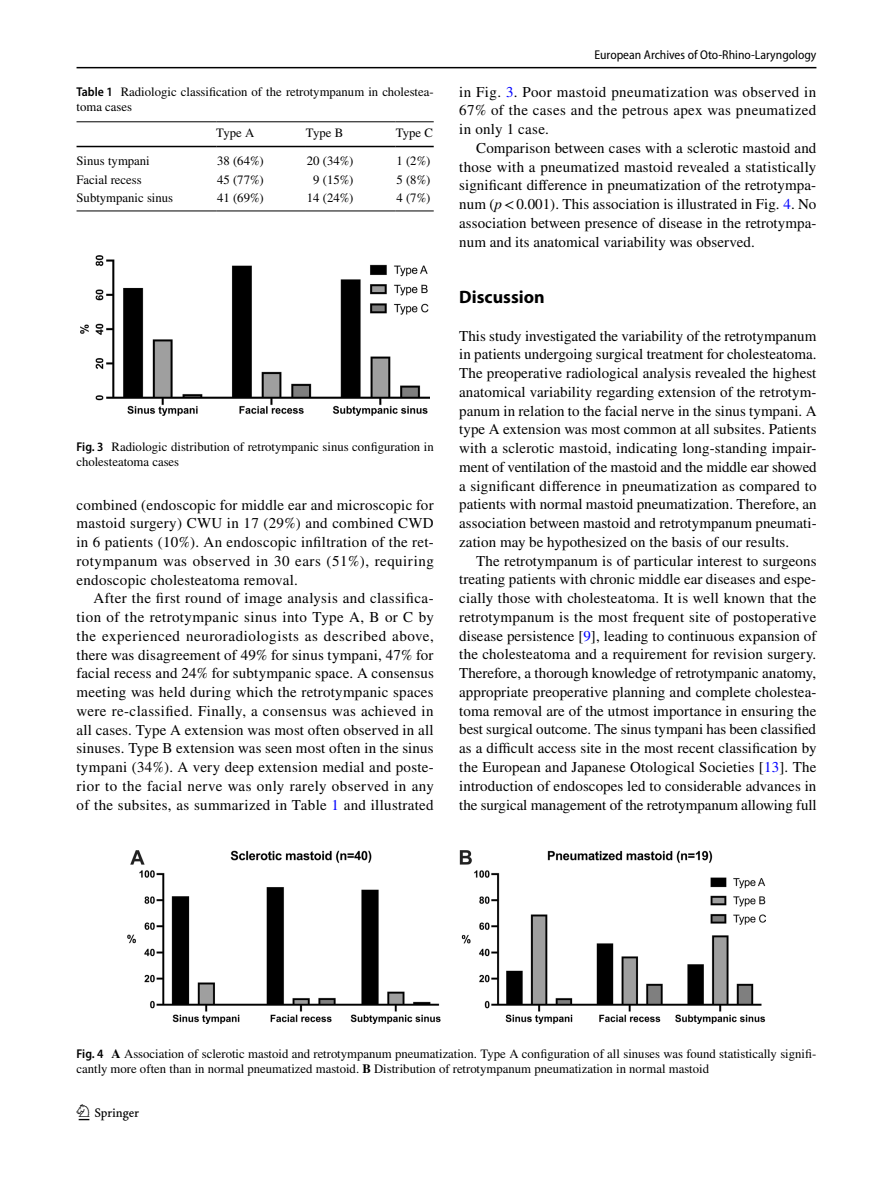
<style>
.page{position:relative;width:893px;height:1187px;background:#fff}
.page>*{position:absolute;margin:0;border:0;box-sizing:border-box;transform-origin:0 0}
.t1{font:22.5px "Springnew Regular 2";color:#000}
.t2{font:700 18px "Myriad Pro";color:#000}
.t3{font:15px/18.8px "STIX";letter-spacing:.005em;color:#000;text-align:justify}
.t4{font:12.75px/15px "STIX";color:#000}
.t5{font:semi-condensed 12.75px "Myriad Pro";color:#000}
.s1{font-family:"Myriad Pro";font-weight:600;font-stretch:semi-condensed}
.s2{color:#00f}
.s3{font-style:italic}
.s4{font-weight:700}
</style>
<div class="page">
<hr style="left:77px;top:67px;width:739px;height:1px;background:#000">
<hr style="left:77px;top:121px;width:139px;height:1px;background:#000">
<hr style="left:77px;top:146px;width:139px;height:1px;background:#000">
<hr style="left:216px;top:121px;width:90px;height:1px;background:#000">
<hr style="left:216px;top:146px;width:90px;height:1px;background:#000">
<hr style="left:306px;top:121px;width:90px;height:1px;background:#000">
<hr style="left:306px;top:146px;width:90px;height:1px;background:#000">
<hr style="left:396px;top:121px;width:38px;height:1px;background:#000">
<hr style="left:396px;top:146px;width:38px;height:1px;background:#000">
<hr style="left:77px;top:210px;width:139px;height:1px;background:#000">
<hr style="left:216px;top:210px;width:90px;height:1px;background:#000">
<hr style="left:306px;top:210px;width:90px;height:1px;background:#000">
<hr style="left:396px;top:210px;width:38px;height:1px;background:#000">
<img style="left:81px;top:256px;width:348px;height:160px">
<img style="left:128px;top:850px;width:637px;height:173px">
<p class="t4" style="left:77px;top:85px;width:359px"><span class="s1">Table 1</span> Radiologic classification of the retrotympanum in cholestea&shy;toma cases</p>
<p class="t4" style="left:216px;top:126px;width:39px">Type A</p>
<p class="t4" style="left:306px;top:126px;width:39px">Type B</p>
<p class="t4" style="left:396px;top:126px;width:39px">Type C</p>
<p class="t4" style="left:77px;top:154px;width:75px">Sinus tympani</p>
<p class="t4" style="left:217px;top:154px;width:48px">38 (64%)</p>
<p class="t4" style="left:307px;top:154px;width:48px">20 (34%)</p>
<p class="t4" style="left:396px;top:154px;width:35px">1 (2%)</p>
<p class="t4" style="left:77px;top:173px;width:67px">Facial recess</p>
<p class="t4" style="left:217px;top:173px;width:48px">45 (77%)</p>
<p class="t4" style="left:313px;top:173px;width:42px">9 (15%)</p>
<p class="t4" style="left:396px;top:173px;width:35px">5 (8%)</p>
<p class="t4" style="left:77px;top:191px;width:98px">Subtympanic sinus</p>
<p class="t4" style="left:217px;top:191px;width:48px">41 (69%)</p>
<p class="t4" style="left:307px;top:191px;width:48px">14 (24%)</p>
<p class="t4" style="left:396px;top:191px;width:35px">4 (7%)</p>
<p class="t4" style="left:77px;top:440px;width:359px"><span class="s1">Fig. 3</span> Radiologic distribution of retrotympanic sinus configuration in cholesteatoma cases</p>
<p class="t3" style="left:77px;top:496px;width:359px">combined (endoscopic for middle ear and microscopic for mastoid surgery) CWU in 17 (29%) and combined CWD in 6 patients (10%). An endoscopic infiltration of the ret&shy;rotympanum was observed in 30 ears (51%), requiring endoscopic cholesteatoma removal.</p>
<p class="t3" style="left:77px;top:590px;width:359px;text-indent:17px">After the first round of image analysis and classifica&shy;tion of the retrotympanic sinus into Type A, B or C by the experienced neuroradiologists as described above, there was disagreement of 49% for sinus tympani, 47% for facial recess and 24% for subtympanic space. A consensus meeting was held during which the retrotympanic spaces were re-classified. Finally, a consensus was achieved in all cases. Type A extension was most often observed in all sinuses. Type B extension was seen most often in the sinus tympani (34%). A very deep extension medial and poste&shy;rior to the facial nerve was only rarely observed in any of the subsites, as summarized in Table <span class="s2">1</span> and illustrated</p>
<p class="t5" style="left:595px;top:48px;width:223px">European Archives of Oto-Rhino-Laryngology</p>
<p class="t3" style="left:459px;top:83px;width:359px">in Fig. <span class="s2">3</span>. Poor mastoid pneumatization was observed in 67% of the cases and the petrous apex was pneumatized in only 1 case.</p>
<p class="t3" style="left:459px;top:139px;width:359px;text-indent:17px">Comparison between cases with a sclerotic mastoid and those with a pneumatized mastoid revealed a statistically significant difference in pneumatization of the retrotympa&shy;num (<span class="s3">p</span>&lt;0.001). This association is illustrated in Fig. <span class="s2">4</span>. No association between presence of disease in the retrotympa&shy;num and its anatomical variability was observed.</p>
<p class="t2" style="left:459px;top:285px;width:87px">Discussion</p>
<p class="t3" style="left:459px;top:327px;width:359px">This study investigated the variability of the retrotympanum in patients undergoing surgical treatment for cholesteatoma.<br>The preoperative radiological analysis revealed the highest anatomical variability regarding extension of the retrotym&shy;panum in relation to the facial nerve in the sinus tympani. A type A extension was most common at all subsites. Patients with a sclerotic mastoid, indicating long-standing impair&shy;ment of ventilation of the mastoid and the middle ear showed a significant difference in pneumatization as compared to patients with normal mastoid pneumatization. Therefore, an association between mastoid and retrotympanum pneumati&shy;zation may be hypothesized on the basis of our results.</p>
<p class="t3" style="left:459px;top:552px;width:359px;text-indent:17px">The retrotympanum is of particular interest to surgeons treating patients with chronic middle ear diseases and espe&shy;cially those with cholesteatoma. It is well known that the retrotympanum is the most frequent site of postoperative disease persistence [<span class="s2">9</span>], leading to continuous expansion of the cholesteatoma and a requirement for revision surgery.<br>Therefore, a thorough knowledge of retrotympanic anatomy, appropriate preoperative planning and complete cholestea&shy;toma removal are of the utmost importance in ensuring the best surgical outcome. The sinus tympani has been classified as a difficult access site in the most recent classification by the European and Japanese Otological Societies [<span class="s2">13</span>]. The introduction of endoscopes led to considerable advances in the surgical management of the retrotympanum allowing full</p>
<p class="t4" style="left:77px;top:1047px;width:741px"><span class="s1">Fig. 4</span> <span class="s4">A</span> Association of sclerotic mastoid and retrotympanum pneumatization. Type A configuration of all sinuses was found statistically signifi&shy;cantly more often than in normal pneumatized mastoid. <span class="s4">B</span> Distribution of retrotympanum pneumatization in normal mastoid</p>
<h1 class="t1" style="left:79px;top:1104px;width:62px">1 3</h1>
</div>
